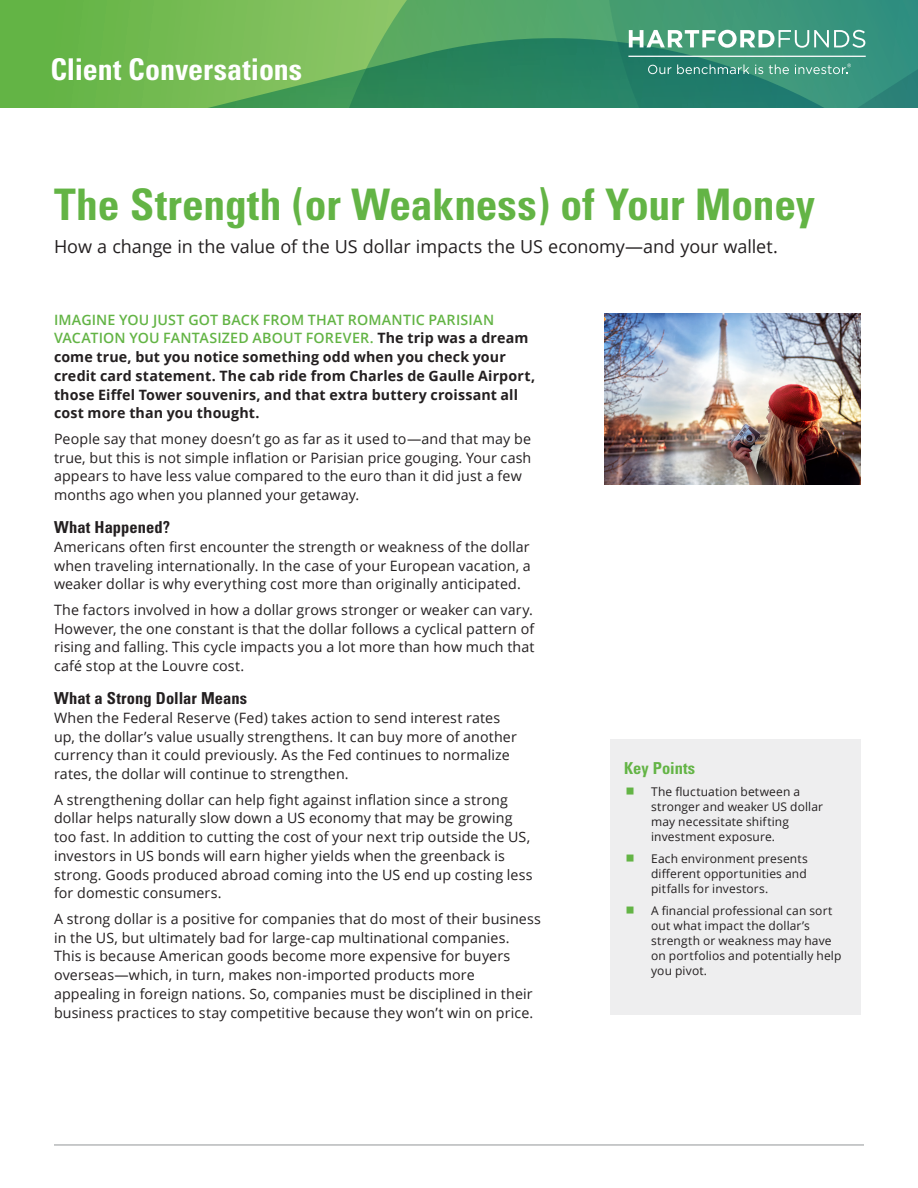
<style>
.page{position:relative;width:918px;height:1188px;background:#fff}
.page>*{position:absolute;margin:0;border:0;box-sizing:border-box;transform-origin:0 0}
.Subhead_1{font:700 condensed 43.5px "Univers";letter-spacing:-.005em;color:#63b445}
.t1{font:700 condensed 30px "Univers";letter-spacing:-.005em;color:#fff}
.Subhead_1-2{font:18px "Open Sans";letter-spacing:-.005em;color:#231f20}
.Subhead_1-3{font:700 condensed 16.5px "Univers";letter-spacing:.005em;color:#231f20}
.Chart_Title{font:700 condensed 16.5px "Univers";color:#63b445}
.Body_copy{font:14.25px/18.8px "Open Sans";letter-spacing:.01em;color:#231f20}
.Body_copy-2{font:700 14.25px/18.8px "Open Sans";letter-spacing:.01em;color:#231f20}
.t2{font:12px/15px "Open Sans";letter-spacing:.01em;color:#231f20}
.s1{font-weight:600;color:#63b445}
</style>
<div class="page">
<svg style="left:0;top:0;width:317px;height:38px;background:#71b950"></svg>
<svg style="left:317px;top:0;width:287px;height:38px;background:#63af67"></svg>
<svg style="left:0;top:38px;width:604px;height:70px;background:#53a356"></svg>
<svg style="left:604px;top:0;width:314px;height:108px;background:#41957f"></svg>
<hr style="left:54px;top:1145px;width:810px;height:1px;background:#939598">
<div style="left:611px;top:739px;width:250px;height:275px;background:#eeeeef"></div>
<img style="left:605px;top:314px;width:255px;height:170px">
<p class="t1" style="left:50px;top:51px;width:253px">Client Conversations</p>
<p class="Subhead_1" style="left:54px;top:178px;width:763px">The Strength (or Weakness) of Your Money</p>
<p class="Subhead_1-2" style="left:54px;top:234px;width:725px">How a change in the value of the US dollar impacts the US economy—and your wallet.</p>
<p class="Body_copy-2" style="left:54px;top:310px;width:483px"><span class="s1">IMAGINE YOU JUST GOT BACK FROM THAT ROMANTIC PARISIAN VACATION YOU FANTASIZED ABOUT FOREVER.</span> The trip was a dream come true, but you notice something odd when you check your credit card statement. The cab ride from Charles de Gaulle Airport, those Eiffel Tower souvenirs, and that extra buttery croissant all cost more than you thought.</p>
<p class="Body_copy" style="left:54px;top:429px;width:479px">People say that money doesn’t go as far as it used to—and that may be true, but this is not simple inflation or Parisian price gouging. Your cash appears to have less value compared to the euro than it did just a few months ago when you planned your getaway.</p>
<p class="Subhead_1-3" style="left:54px;top:517px;width:118px">What Happened?</p>
<p class="Body_copy" style="left:54px;top:537px;width:478px;text-align:justify">Americans often first encounter the strength or weakness of the dollar when traveling internationally. In the case of your European vacation, a weaker dollar is why everything cost more than originally anticipated.</p>
<p class="Body_copy" style="left:54px;top:600px;width:482px;text-align:justify">The factors involved in how a dollar grows stronger or weaker can vary.<br>However, the one constant is that the dollar follows a cyclical pattern of rising and falling. This cycle impacts you a lot more than how much that café stop at the Louvre cost.</p>
<p class="Subhead_1-3" style="left:54px;top:688px;width:195px">What a Strong Dollar Means</p>
<p class="Body_copy" style="left:54px;top:708px;width:464px">When the Federal Reserve (Fed) takes action to send interest rates up, the dollar’s value usually strengthens. It can buy more of another currency than it could previously. As the Fed continues to normalize rates, the dollar will continue to strengthen.</p>
<p class="Body_copy" style="left:54px;top:790px;width:480px">A strengthening dollar can help fight against inflation since a strong dollar helps naturally slow down a US economy that may be growing too fast. In addition to cutting the cost of your next trip outside the US, investors in US bonds will earn higher yields when the greenback is strong. Goods produced abroad coming into the US end up costing less for domestic consumers.</p>
<p class="Body_copy" style="left:54px;top:909px;width:488px">A strong dollar is a positive for companies that do most of their business in the US, but ultimately bad for large-cap multinational companies.<br>This is because American goods become more expensive for buyers overseas—which, in turn, makes non-imported products more appealing in foreign nations. So, companies must be disciplined in their business practices to stay competitive because they won’t win on price.</p>
<p class="Chart_Title" style="left:624px;top:758px;width:72px">Key Points</p>
<p class="t2" style="left:651px;top:784px;width:173px">The fluctuation between a stronger and weaker US dollar may necessitate shifting investment exposure.</p>
<p class="t2" style="left:651px;top:851px;width:158px;text-align:justify">Each environment presents different opportunities and pitfalls for investors.</p>
<p class="t2" style="left:651px;top:902px;width:192px">A financial professional can sort out what impact the dollar’s strength or weakness may have on portfolios and potentially help you pivot.</p>
</div>
